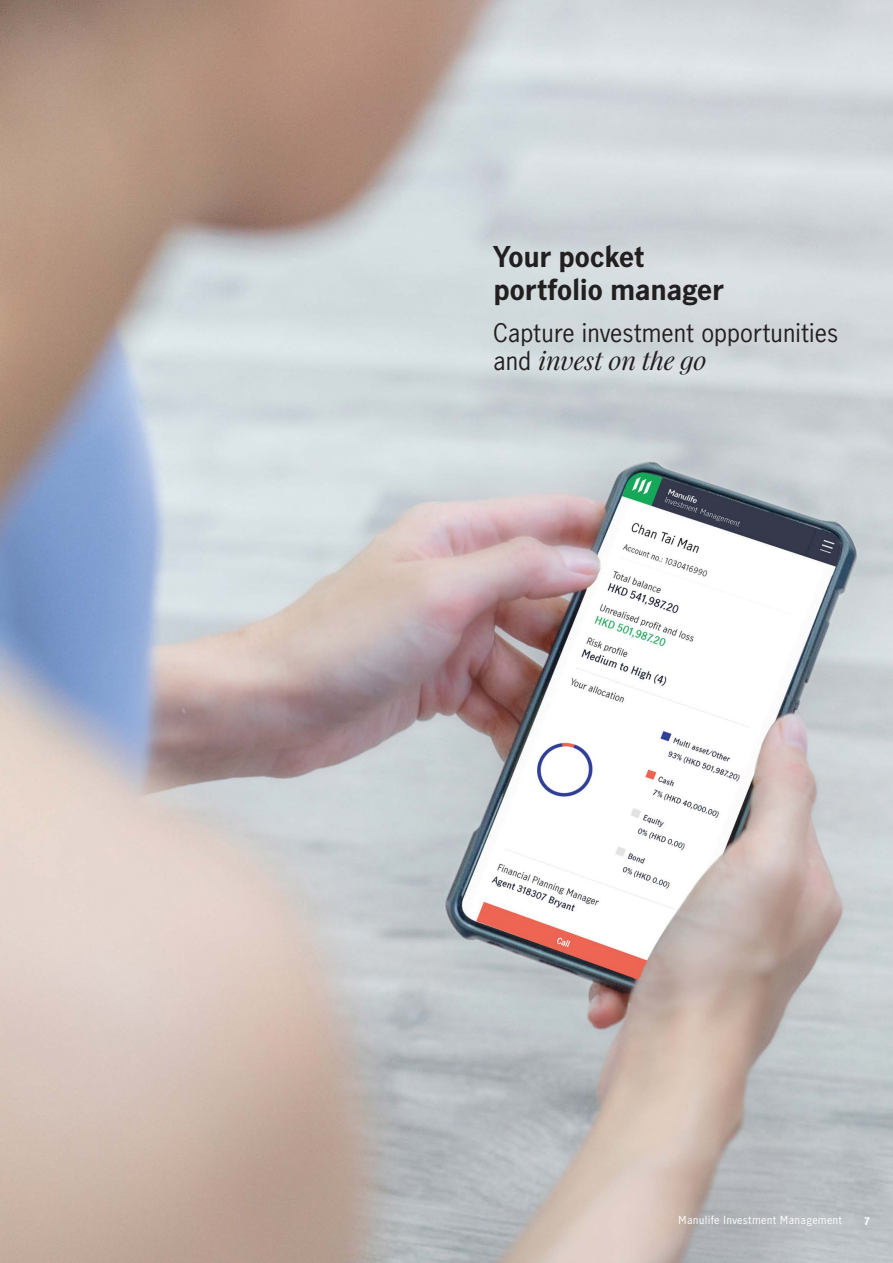
<style>
.page{position:relative;width:893px;height:1263px;background:#fff}
.page>*{position:absolute;margin:0;border:0;box-sizing:border-box;transform-origin:0 0}
.t1{font:700 27px/33px "Manulife JH Sans";letter-spacing:-.03em;color:#231f20}
.t2{font:24px "Manulife JH Sans";letter-spacing:-.015em;color:#231f20}
.t3{font:italic 24px "Manulife JH Serif";letter-spacing:.005em;color:#231f20}
.t4{font:10.5px "Manulife JH Sans";letter-spacing:.025em;color:#fff}
.t5{font:700 9.75px "Manulife JH Sans";color:#fff}
.s1{font-family:"Manulife JH Sans";font-style:normal}
</style>
<div class="page">
<img style="left:0;top:0;width:893px;height:1263px">
<p class="t1" style="left:493px;top:239px;width:232px">Your pocket portfolio manager</p>
<p class="t2" style="left:493px;top:315px;width:346px">Capture investment opportunities</p>
<p class="t3" style="left:493px;top:342px;width:215px"><span class="s1">and</span> invest on the go</p>
<p class="t4" style="left:678px;top:1213px;width:166px">Manulife Investment Management</p>
<p class="t5" style="left:864px;top:1214px;width:8px">7</p>
</div>
